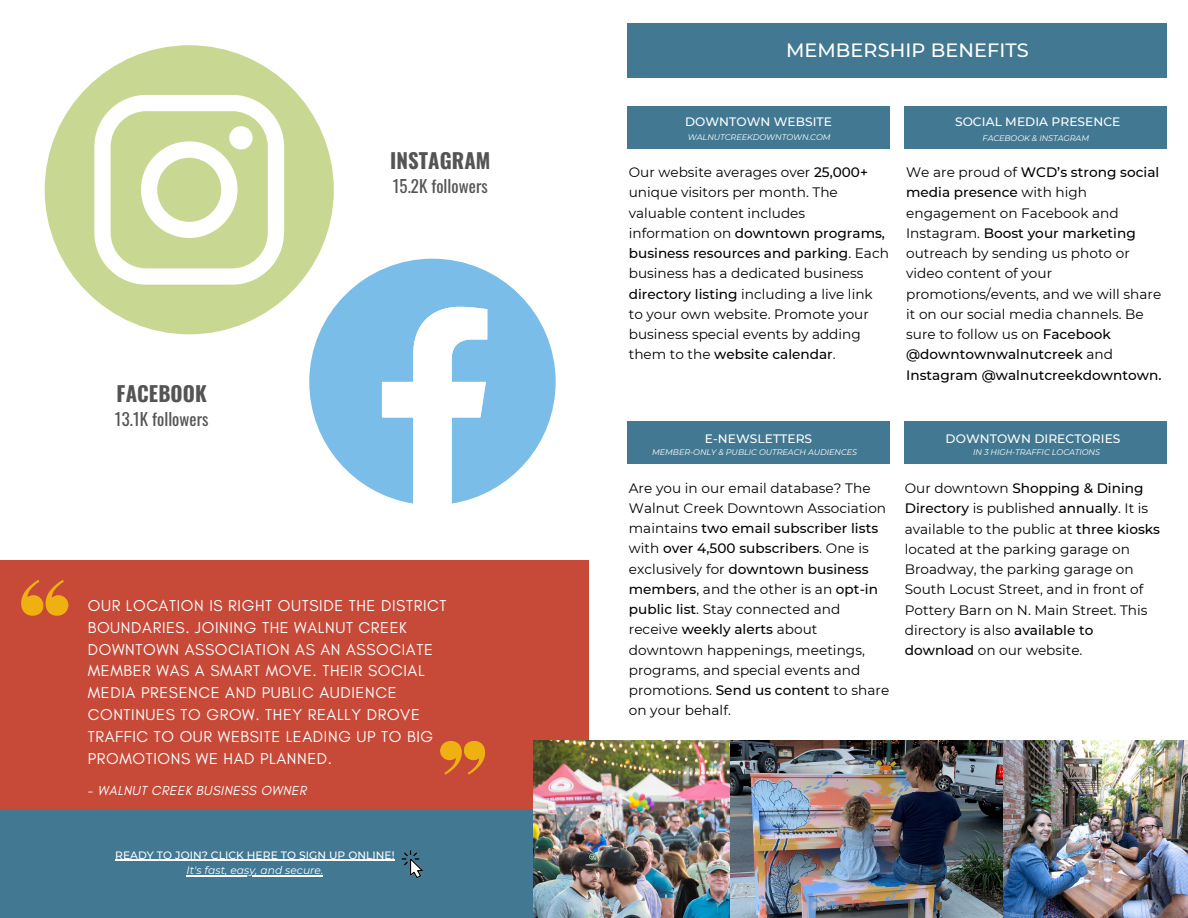
<style>
.page{position:relative;width:1188px;height:918px;background:#fff}
.page>*{position:absolute;margin:0;border:0;box-sizing:border-box;transform-origin:0 0}
.t1{font:700 20.7px "Oswald";letter-spacing:.005em;color:#545454}
.t2{font:500 19.2px "Montserrat";letter-spacing:.005em;color:#fff}
.t3{font:16.95px "Oswald";letter-spacing:.005em;color:#545454}
.t4{font:16.05px/21.9px "Glacial Indifference";letter-spacing:.04em;color:#fff}
.t5{font:13.65px/20.2px "Montserrat";color:#000}
.t6{font:500 13.65px/20.2px "Montserrat";color:#000}
.t7{font:italic 13.35px "Glacial Indifference";letter-spacing:.04em;color:#fff}
.t8{font:500 12.15px "Montserrat";letter-spacing:.005em;color:#fff}
.t9{font:500 10.65px "Montserrat";letter-spacing:.005em;color:#fff}
.t10{font:italic 10.65px "Montserrat";letter-spacing:.005em;color:#fff}
.t11{font:italic 8.1px "Montserrat";letter-spacing:-.01em;color:#fff}
.s1{font-weight:500}
.s2{font-weight:400}
</style>
<div class="page">
<div style="left:0;top:561px;width:589px;height:251px;background:#c74a39"></div>
<div style="left:0;top:810px;width:1133px;height:108px;background:#437893"></div>
<img style="left:534px;top:741px;width:197px;height:177px">
<img style="left:731px;top:741px;width:273px;height:177px">
<img style="left:1004px;top:741px;width:184px;height:177px">
<div style="left:627px;top:106px;width:263px;height:42px;background:#437893"></div>
<div style="left:627px;top:23px;width:540px;height:55px;background:#437893"></div>
<div style="left:905px;top:106px;width:262px;height:42px;background:#437893"></div>
<svg style="left:21px;top:580px;width:47px;height:36px"></svg>
<svg style="left:440px;top:741px;width:45px;height:34px"></svg>
<div style="left:627px;top:421px;width:263px;height:43px;background:#437893"></div>
<div style="left:905px;top:421px;width:262px;height:43px;background:#437893"></div>
<svg style="left:45px;top:45px;width:289px;height:289px;fill:#c8d791"></svg>
<svg style="left:309px;top:259px;width:247px;height:235px;fill:#79bde8"></svg>
<svg style="left:382px;top:307px;width:105px;height:197px"></svg>
<hr style="left:115px;top:860px;width:280px;height:1px;background:#fff">
<hr style="left:186px;top:876px;width:137px;height:1px;background:#fff">
<svg style="left:402px;top:850px;width:21px;height:28px"></svg>
<p class="t1" style="left:117px;top:377px;width:92px">FACEBOOK</p>
<p class="t3" style="left:115px;top:406px;width:95px">13.1K followers</p>
<p class="t1" style="left:390px;top:145px;width:102px">INSTAGRAM</p>
<p class="t3" style="left:393px;top:173px;width:97px">15.2K followers</p>
<p class="t4" style="left:88px;top:594px;width:360px">OUR LOCATION IS RIGHT OUTSIDE THE DISTRICT BOUNDARIES. JOINING THE WALNUT CREEK DOWNTOWN ASSOCIATION AS AN ASSOCIATE MEMBER WAS A SMART MOVE. THEIR SOCIAL MEDIA PRESENCE AND PUBLIC AUDIENCE CONTINUES TO GROW. THEY REALLY DROVE TRAFFIC TO OUR WEBSITE LEADING UP TO BIG PROMOTIONS WE HAD PLANNED.</p>
<p class="t7" style="left:88px;top:782px;width:220px">- WALNUT CREEK BUSINESS OWNER</p>
<p class="t9" style="left:115px;top:848px;width:281px">READY TO JOIN? CLICK HERE TO SIGN UP ONLINE!</p>
<p class="t10" style="left:186px;top:864px;width:138px">It's fast, easy, and secure.</p>
<p class="t2" style="left:786px;top:38px;width:244px">MEMBERSHIP BENEFITS</p>
<p class="t8" style="left:685px;top:115px;width:148px">DOWNTOWN WEBSITE</p>
<p class="t8" style="left:955px;top:115px;width:167px">SOCIAL MEDIA PRESENCE</p>
<p class="t11" style="left:688px;top:132px;width:144px">WALNUTCREEKDOWNTOWN.COM</p>
<p class="t11" style="left:983px;top:134px;width:108px">FACEBOOK &amp; INSTAGRAM</p>
<p class="t5" style="left:906px;top:162px;width:257px">We are proud of <span class="s1">WCD’s strong social media presence</span> with high engagement on Facebook and<br>Instagram. <span class="s1">Boost your marketing </span>outreach by sending us photo or video content of your promotions/events, and we will share it on our social media channels. Be sure to follow us on <span class="s1">Facebook</span></p>
<p class="t6" style="left:906px;top:344px;width:257px">@downtownwalnutcreek <span class="s2">and<br></span>Instagram @walnutcreekdowntown.</p>
<p class="t5" style="left:629px;top:162px;width:262px">Our website averages over <span class="s1">25,000+ </span>unique visitors per month. The valuable content includes information on <span class="s1">downtown programs, business resources and parking</span>. Each business has a dedicated business <span class="s1">directory listing</span> including a live link to your own website. Promote your business special events by adding them to the <span class="s1">website calendar</span>.</p>
<p class="t8" style="left:705px;top:431px;width:109px">E-NEWSLETTERS</p>
<p class="t8" style="left:946px;top:431px;width:176px">DOWNTOWN DIRECTORIES</p>
<p class="t11" style="left:652px;top:448px;width:207px">MEMBER-ONLY &amp; PUBLIC OUTREACH AUDIENCES</p>
<p class="t11" style="left:973px;top:447px;width:129px">IN 3 HIGH-TRAFFIC LOCATIONS</p>
<p class="t5" style="left:905px;top:478px;width:257px">Our downtown <span class="s1">Shopping &amp; Dining Directory</span> is published <span class="s1">annually</span>. It is available to the public at <span class="s1">three kiosks </span>located at the parking garage on Broadway, the parking garage on South Locust Street, and in front of Pottery Barn on N. Main Street. This directory is also <span class="s1">available to download</span> on our website.</p>
<p class="t5" style="left:629px;top:478px;width:262px">Are you in our email database? The<br>Walnut Creek Downtown Association maintains <span class="s1">two email subscriber lists </span>with <span class="s1">over 4,500 subscribers</span>. One is exclusively for <span class="s1">downtown business members</span>, and the other is an <span class="s1">opt-in public list</span>. Stay connected and receive <span class="s1">weekly alerts</span> about downtown happenings, meetings, programs, and special events and promotions. <span class="s1">Send us content</span> to share on your behalf.</p>
</div>
